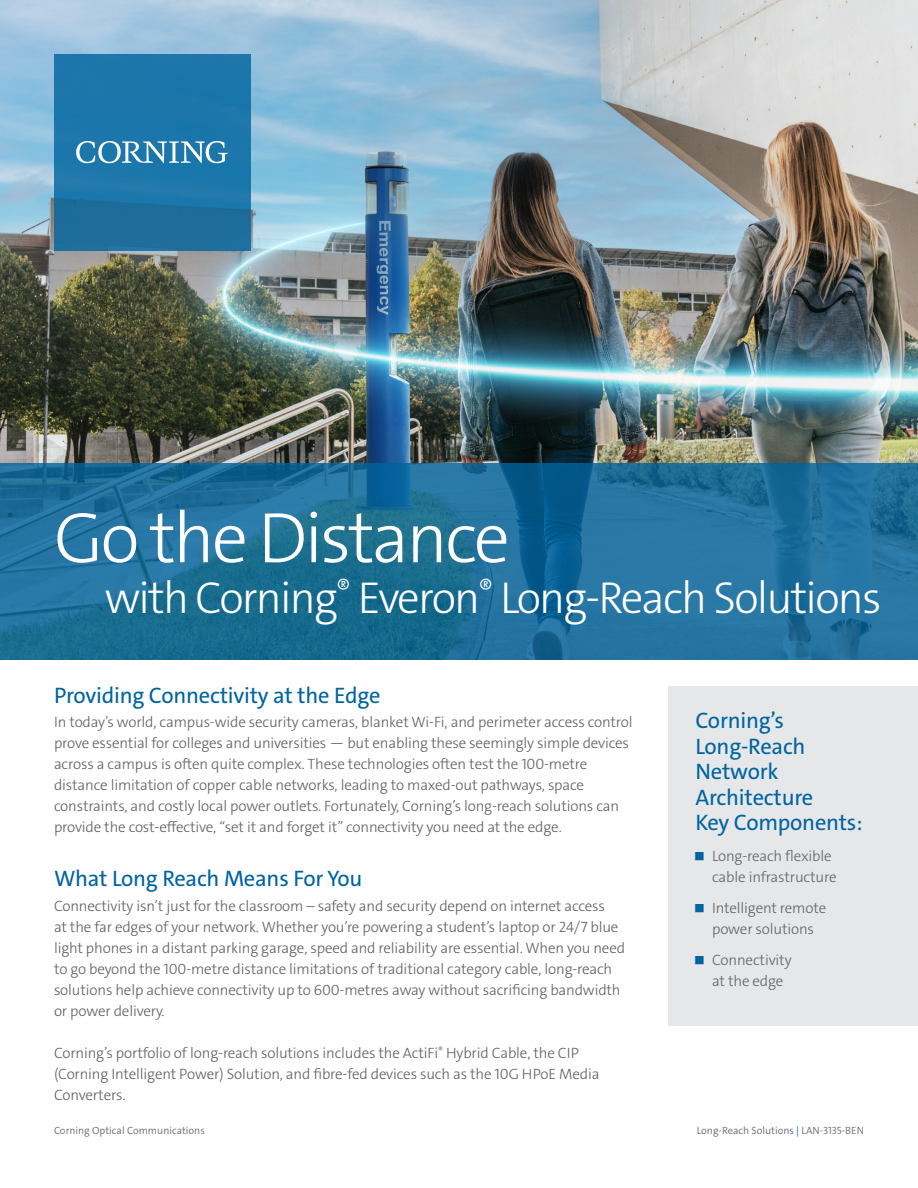
<style>
.page{position:relative;width:918px;height:1188px;background:#fff}
.page>*{position:absolute;margin:0;border:0;box-sizing:border-box;transform-origin:0 0}
.t1{font:300 72px "The Sans C4 s";letter-spacing:-.04em;color:#fff}
.t2{font:300 45px "The Sans C4 s";letter-spacing:-.04em;color:#fff}
.t3{font:22.5px/25.5px "The Sans C4 s";letter-spacing:-.01em;color:#00649e}
.t4{font:300 15px/21px "The Sans C4 s";letter-spacing:-.01em;color:#5f5f62}
.t5{font:300 15px/21px "The Sans C4 s";letter-spacing:-.01em;color:#606263;text-align:center}
.t6{font:300 10.5px "The Sans C4 s";color:#696b73}
.s1{color:#00649e}
</style>
<div class="page">
<img style="left:0;top:0;width:918px;height:463px">
<div style="left:54px;top:54px;width:196px;height:196px;background:linear-gradient(to right,#1d74a6,#1c74a7)"></div>
<svg style="left:76px;top:141px;width:152px;height:22px"></svg>
<svg style="left:0;top:463px;width:918px;height:196px;background:#1e6f99"></svg>
<div style="left:669px;top:686px;width:249px;height:340px;background:#e6e7e9"></div>
<p class="t1" style="left:54px;top:492px;width:457px">Go the Distance</p>
<p class="t2" style="left:105px;top:569px;width:778px">with Corning<sup>®</sup> Everon<sup>®</sup> Long-Reach Solutions</p>
<p class="t3" style="left:54px;top:683px;width:328px">Providing Connectivity at the Edge</p>
<p class="t4" style="left:54px;top:712px;width:580px">In today’s world, campus-wide security cameras, blanket Wi-Fi, and perimeter access control prove essential for colleges and universities — but enabling these seemingly simple devices across a campus is often quite complex. These technologies often test the 100-metre distance limitation of copper cable networks, leading to maxed-out pathways, space constraints, and costly local power outlets. Fortunately, Corning’s long-reach solutions can provide the cost-effective, “set it and forget it” connectivity you need at the edge.</p>
<p class="t3" style="left:54px;top:866px;width:310px">What Long Reach Means For You</p>
<p class="t4" style="left:54px;top:895px;width:573px">Connectivity isn’t just for the classroom – safety and security depend on internet access<br>at the far edges of your network. Whether you’re powering a student’s laptop or 24/7 blue light phones in a distant parking garage, speed and reliability are essential. When you need to go beyond the 100-metre distance limitations of traditional category cable, long-reach solutions help achieve connectivity up to 600-metres away without sacrificing bandwidth or power delivery.</p>
<p class="t4" style="left:54px;top:1042px;width:547px">Corning’s portfolio of long-reach solutions includes the ActiFi<sup>®</sup> Hybrid Cable, the CIP (Corning Intelligent Power) Solution, and fibre-fed devices such as the 10G HPoE Media<br>Converters.</p>
<p class="t3" style="left:696px;top:708px;width:169px">Corning’s<br>Long-Reach<br>Network<br>Architecture<br>Key Components:</p>
<p class="t5" style="left:712px;top:846px;width:126px;text-align:left;text-indent:-17px"><sup>▄</sup> Long-reach flexible cable infrastructure</p>
<p class="t5" style="left:696px;top:898px;width:132px"><sup>▄</sup> Intelligent remote power solutions</p>
<p class="t5" style="left:696px;top:950px;width:98px"><sup>▄</sup> Connectivity at the edge</p>
<p class="t6" style="left:54px;top:1124px;width:152px">Corning Optical Communications</p>
<p class="t6" style="left:697px;top:1124px;width:169px">Long-Reach Solutions <span class="s1">|</span> LAN-3135-BEN</p>
</div>
